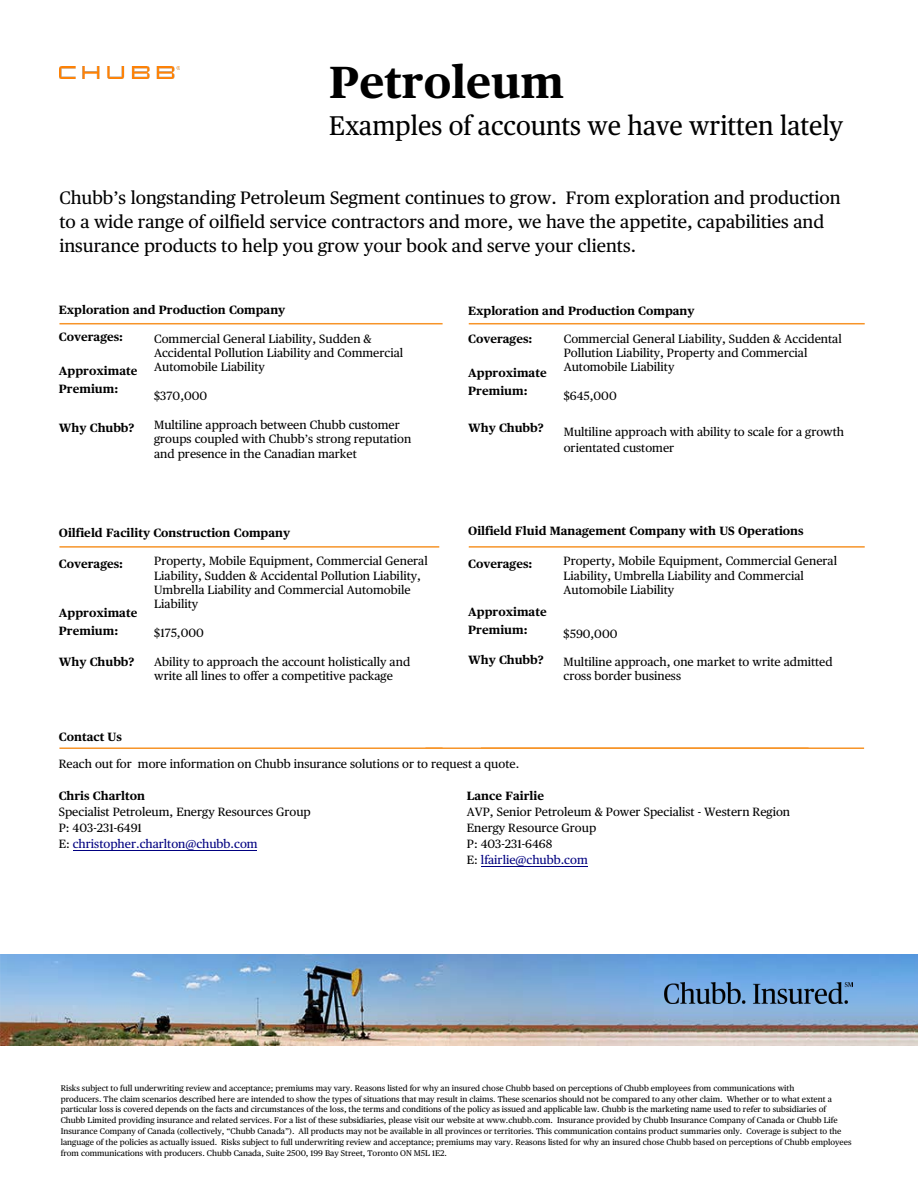
<style>
.page{position:relative;width:918px;height:1188px;background:#fff}
.page>*{position:absolute;margin:0;border:0;box-sizing:border-box;transform-origin:0 0}
.t1{font:700 45px "Chubb Publico Text";color:#000}
.t2{font:27px "Chubb Publico Text";color:#000;scale:.95 1}
.t3{font:18px/24px "Chubb Publico Text";color:#000}
.t4{font:12px "Chubb Publico Text";color:#000}
.t5{font:700 12px "Chubb Publico Text";color:#000}
.t6{font:12px "Chubb Publico Text";color:#000080}
.t7{font:8.25px/10.8px "Chubb Publico Text";color:#000}
.s1{color:#000}
</style>
<div class="page">
<hr style="left:59px;top:323px;width:384px;height:1px;background:#f79428">
<hr style="left:469px;top:323px;width:396px;height:1px;background:#f79428">
<hr style="left:59px;top:748px;width:384px;height:1px;background:#f79428">
<hr style="left:481px;top:748px;width:383px;height:1px;background:#f79428">
<hr style="left:425px;top:748px;width:384px;height:1px;background:#f79428">
<hr style="left:59px;top:546px;width:380px;height:2px;background:#f79428">
<hr style="left:469px;top:546px;width:396px;height:2px;background:#f79428">
<img style="left:59px;top:66px;width:120px;height:12px">
<hr style="left:481px;top:866px;width:106px;height:1px;background:#000080">
<hr style="left:73px;top:850px;width:184px;height:1px;background:#000080">
<img style="left:1px;top:954px;width:917px;height:92px">
<img style="left:664px;top:983px;width:188px;height:20px">
<p class="t1" style="left:329px;top:47px;width:236px">Petroleum</p>
<h2 class="t2" style="left:329px;top:105px;width:543px">Examples of accounts we have written lately</h2>
<h4 class="t3" style="left:59px;top:185px;width:783px">Chubb’s longstanding Petroleum Segment continues to grow. From exploration and production to a wide range of oilfield service contractors and more, we have the appetite, capabilities and insurance products to help you grow your book and serve your clients.</h4>
<p class="t5" style="left:59px;top:301px;width:228px">Exploration and Production Company</p>
<p class="t5" style="left:468px;top:301px;width:228px">Exploration and Production Company</p>
<p class="t5" style="left:59px;top:328px;width:66px">Coverages:</p>
<p class="t4" style="left:154px;top:329px;width:219px">Commercial General Liability, Sudden &amp;</p>
<p class="t5" style="left:468px;top:330px;width:66px">Coverages:</p>
<p class="t4" style="left:564px;top:329px;width:279px">Commercial General Liability, Sudden &amp; Accidental</p>
<p class="t4" style="left:154px;top:344px;width:251px">Accidental Pollution Liability and Commercial</p>
<p class="t4" style="left:564px;top:344px;width:245px">Pollution Liability, Property and Commercial</p>
<p class="t5" style="left:59px;top:361px;width:80px">Approximate</p>
<p class="t4" style="left:154px;top:358px;width:112px">Automobile Liability</p>
<p class="t4" style="left:564px;top:358px;width:112px">Automobile Liability</p>
<p class="t5" style="left:468px;top:363px;width:80px">Approximate</p>
<p class="t5" style="left:59px;top:379px;width:61px">Premium:</p>
<p class="t5" style="left:468px;top:381px;width:61px">Premium:</p>
<p class="t4" style="left:154px;top:387px;width:55px">$370,000</p>
<p class="t4" style="left:564px;top:387px;width:54px">$645,000</p>
<p class="t5" style="left:59px;top:419px;width:77px">Why Chubb?</p>
<p class="t4" style="left:154px;top:416px;width:247px">Multiline approach between Chubb customer</p>
<p class="t5" style="left:468px;top:419px;width:77px">Why Chubb?</p>
<p class="t4" style="left:564px;top:423px;width:282px">Multiline approach with ability to scale for a growth</p>
<p class="t4" style="left:154px;top:430px;width:259px">groups coupled with Chubb’s strong reputation</p>
<p class="t4" style="left:564px;top:439px;width:112px">orientated customer</p>
<p class="t4" style="left:154px;top:445px;width:204px">and presence in the Canadian market</p>
<p class="t5" style="left:59px;top:523px;width:233px">Oilfield Facility Construction Company</p>
<p class="t5" style="left:468px;top:522px;width:337px">Oilfield Fluid Management Company with US Operations</p>
<p class="t5" style="left:59px;top:554px;width:66px">Coverages:</p>
<p class="t4" style="left:154px;top:552px;width:275px">Property, Mobile Equipment, Commercial General</p>
<p class="t5" style="left:468px;top:554px;width:66px">Coverages:</p>
<p class="t4" style="left:564px;top:552px;width:275px">Property, Mobile Equipment, Commercial General</p>
<p class="t4" style="left:154px;top:566px;width:268px">Liability, Sudden &amp; Accidental Pollution Liability,</p>
<p class="t4" style="left:564px;top:566px;width:242px">Liability, Umbrella Liability and Commercial</p>
<p class="t4" style="left:154px;top:581px;width:258px">Umbrella Liability and Commercial Automobile</p>
<p class="t4" style="left:564px;top:581px;width:112px">Automobile Liability</p>
<p class="t4" style="left:154px;top:595px;width:45px">Liability</p>
<p class="t5" style="left:59px;top:604px;width:80px">Approximate</p>
<p class="t5" style="left:468px;top:602px;width:80px">Approximate</p>
<p class="t5" style="left:59px;top:622px;width:61px">Premium:</p>
<p class="t4" style="left:154px;top:624px;width:51px">$175,000</p>
<p class="t5" style="left:468px;top:620px;width:61px">Premium:</p>
<p class="t4" style="left:564px;top:624px;width:55px">$590,000</p>
<p class="t5" style="left:59px;top:652px;width:77px">Why Chubb?</p>
<p class="t4" style="left:154px;top:653px;width:257px">Ability to approach the account holistically and</p>
<p class="t5" style="left:468px;top:651px;width:77px">Why Chubb?</p>
<p class="t4" style="left:564px;top:653px;width:271px">Multiline approach, one market to write admitted</p>
<p class="t4" style="left:154px;top:667px;width:240px">write all lines to offer a competitive package</p>
<p class="t4" style="left:564px;top:667px;width:119px">cross border business</p>
<p class="t5" style="left:59px;top:728px;width:65px">Contact Us</p>
<p class="t4" style="left:59px;top:755px;width:462px">Reach out for more information on Chubb insurance solutions or to request a quote.</p>
<p class="t5" style="left:59px;top:786px;width:88px">Chris Charlton</p>
<p class="t5" style="left:467px;top:787px;width:79px">Lance Fairlie</p>
<p class="t4" style="left:59px;top:803px;width:254px">Specialist Petroleum, Energy Resources Group</p>
<p class="t4" style="left:467px;top:803px;width:325px">AVP, Senior Petroleum &amp; Power Specialist - Western Region</p>
<p class="t4" style="left:59px;top:819px;width:85px">P: 403-231-6491</p>
<p class="t4" style="left:467px;top:819px;width:131px">Energy Resource Group</p>
<p class="t6" style="left:59px;top:835px;width:200px"><span class="s1">E:</span> christopher.charlton@chubb.com</p>
<p class="t4" style="left:467px;top:835px;width:87px">P: 403-231-6468</p>
<p class="t6" style="left:467px;top:851px;width:122px"><span class="s1">E:</span> lfairlie@chubb.com</p>
<p class="t7" style="left:61px;top:1082px;width:792px">Risks subject to full underwriting review and acceptance; premiums may vary. Reasons listed for why an insured chose Chubb based on perceptions of Chubb employees from communications with<br>producers. The claim scenarios described here are intended to show the types of situations that may result in claims. These scenarios should not be compared to any other claim. Whether or to what extent a particular loss is covered depends on the facts and circumstances of the loss, the terms and conditions of the policy as issued and applicable law. Chubb is the marketing name used to refer to subsidiaries of Chubb Limited providing insurance and related services. For a list of these subsidiaries, please visit our website at www.chubb.com. Insurance provided by Chubb Insurance Company of Canada or Chubb Life Insurance Company of Canada (collectively, “Chubb Canada”). All products may not be available in all provinces or territories. This communication contains product summaries only. Coverage is subject to the language of the policies as actually issued. Risks subject to full underwriting review and acceptance; premiums may vary. Reasons listed for why an insured chose Chubb based on perceptions of Chubb employees from communications with producers. Chubb Canada, Suite 2500, 199 Bay Street, Toronto ON M5L 1E2.</p>
</div>
